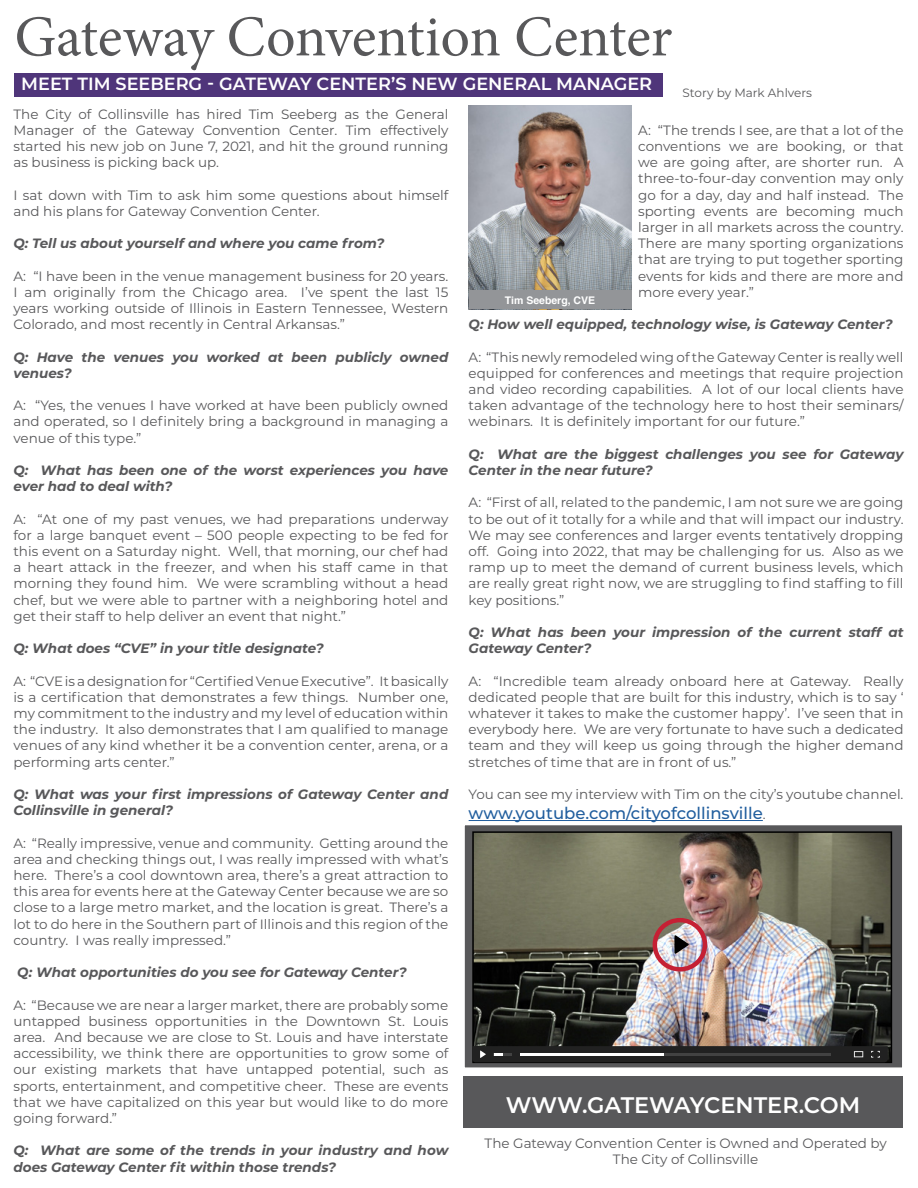
<style>
.page{position:relative;width:918px;height:1188px;background:#fff}
.page>*{position:absolute;margin:0;border:0;box-sizing:border-box;transform-origin:0 0}
.t1{font:57.9px "Minion Pro";letter-spacing:-.005em;color:#58585a}
.t2{font:600 22.5px "Montserrat";color:#fff}
.t3{font:600 17.7px "Montserrat";color:#fff}
.t4{font:500 16.5px "Montserrat";color:#215e9e}
.t5{font:13.5px/16.2px "Montserrat";color:#58585a;text-align:justify}
.t6{font:italic 700 13.5px/16.2px "Montserrat";color:#58585a}
.t7{font:12px "Montserrat";color:#58585a}
.t8{font:700 10.5px "Helvetica";color:#fff}
.s1{font-weight:400;font-size:13.5px;color:#58585a}
</style>
<div class="page">
<hr style="left:469px;top:820px;width:294px;height:1px;background:#215e9e">
<div style="left:15px;top:73px;width:648px;height:24px;background:#4f357a"></div>
<img style="left:469px;top:106px;width:162px;height:184px">
<div style="left:469px;top:290px;width:162px;height:19px;background:#939598"></div>
<div style="left:463px;top:824px;width:441px;height:245px;background:#58585a;border:2px solid #fff"></div>
<img style="left:475px;top:834px;width:414px;height:226px">
<div style="left:472px;top:831px;width:420px;height:232px;border:2px solid #000"></div>
<img style="left:653px;top:918px;width:54px;height:54px">
<svg style="left:472px;top:1046px;width:416px;height:16px;background:#353535"></svg>
<div style="left:463px;top:1076px;width:440px;height:52px;background:#58585a"></div>
<h1 class="t1" style="left:15px;top:-2px;width:659px">Gateway Convention Center</h1>
<p class="t5" style="left:14px;top:105px;width:436px">The City of Collinsville has hired Tim Seeberg as the General Manager of the Gateway Convention Center. Tim effectively started his new job on June 7, 2021, and hit the ground running as business is picking back up.</p>
<p class="t5" style="left:14px;top:186px;width:436px">I sat down with Tim to ask him some questions about himself and his plans for Gateway Convention Center.</p>
<p class="t6" style="left:14px;top:235px;width:372px">Q: Tell us about yourself and where you came from?</p>
<p class="t5" style="left:14px;top:267px;width:436px">A: “I have been in the venue management business for 20 years.<br>I am originally from the Chicago area. I’ve spent the last 15 years working outside of Illinois in Eastern Tennessee, Western Colorado, and most recently in Central Arkansas.”</p>
<p class="t6" style="left:14px;top:348px;width:436px">Q: Have the venues you worked at been publicly owned venues?</p>
<p class="t5" style="left:14px;top:397px;width:436px">A: “Yes, the venues I have worked at have been publicly owned and operated, so I definitely bring a background in managing a venue of this type.”</p>
<p class="t6" style="left:14px;top:462px;width:436px">Q: What has been one of the worst experiences you have ever had to deal with?</p>
<p class="t5" style="left:14px;top:510px;width:436px">A: “At one of my past venues, we had preparations underway for a large banquet event – 500 people expecting to be fed for this event on a Saturday night. Well, that morning, our chef had a heart attack in the freezer, and when his staff came in that morning they found him. We were scrambling without a head chef, but we were able to partner with a neighboring hotel and get their staff to help deliver an event that night.”</p>
<p class="t6" style="left:14px;top:640px;width:312px">Q: What does “CVE” in your title designate?</p>
<p class="t5" style="left:14px;top:672px;width:436px">A: “CVE is a designation for “Certified Venue Executive”. It basically is a certification that demonstrates a few things. Number one, my commitment to the industry and my level of education within the industry. It also demonstrates that I am qualified to manage venues of any kind whether it be a convention center, arena, or a performing arts center.”</p>
<p class="t6" style="left:14px;top:786px;width:436px">Q: What was your first impressions of Gateway Center and<br>Collinsville in general?</p>
<p class="t5" style="left:14px;top:834px;width:436px">A: “Really impressive, venue and community. Getting around the area and checking things out, I was really impressed with what’s here. There’s a cool downtown area, there’s a great attraction to this area for events here at the Gateway Center because we are so close to a large metro market, and the location is great. There’s a lot to do here in the Southern part of Illinois and this region of the country. I was really impressed.”</p>
<p class="t6" style="left:17px;top:964px;width:391px">Q: What opportunities do you see for Gateway Center?</p>
<p class="t5" style="left:14px;top:996px;width:436px">A: “Because we are near a larger market, there are probably some untapped business opportunities in the Downtown St. Louis area. And because we are close to St. Louis and have interstate accessibility, we think there are opportunities to grow some of our existing markets that have untapped potential, such as sports, entertainment, and competitive cheer. These are events that we have capitalized on this year but would like to do more going forward.”</p>
<p class="t6" style="left:14px;top:1142px;width:436px">Q: What are some of the trends in your industry and how does Gateway Center fit within those trends?</p>
<h3 class="t3" style="left:21px;top:72px;width:632px">MEET TIM SEEBERG - GATEWAY CENTER’S NEW GENERAL MANAGER</h3>
<p class="t7" style="left:683px;top:84px;width:131px">Story by Mark Ahlvers</p>
<p class="t5" style="left:638px;top:122px;width:267px">A: “The trends I see, are that a lot of the conventions we are booking, or that we are going after, are shorter run. A three-to-four-day convention may only go for a day, day and half instead. The sporting events are becoming much larger in all markets across the country.<br>There are many sporting organizations that are trying to put together sporting events for kids and there are more and more every year.”</p>
<p class="t6" style="left:469px;top:316px;width:426px">Q: How well equipped, technology wise, is Gateway Center?</p>
<p class="t5" style="left:469px;top:348px;width:436px">A: “This newly remodeled wing of the Gateway Center is really well equipped for conferences and meetings that require projection and video recording capabilities. A lot of our local clients have taken advantage of the technology here to host their seminars/ webinars. It is definitely important for our future.”</p>
<p class="t6" style="left:469px;top:445px;width:436px">Q: What are the biggest challenges you see for Gateway<br>Center in the near future?</p>
<p class="t5" style="left:469px;top:494px;width:436px">A: “First of all, related to the pandemic, I am not sure we are going to be out of it totally for a while and that will impact our industry.<br>We may see conferences and larger events tentatively dropping off. Going into 2022, that may be challenging for us. Also as we ramp up to meet the demand of current business levels, which are really great right now, we are struggling to find staffing to fill key positions.”</p>
<p class="t6" style="left:469px;top:624px;width:436px">Q: What has been your impression of the current staff at<br>Gateway Center?</p>
<p class="t5" style="left:469px;top:672px;width:436px">A: “Incredible team already onboard here at Gateway. Really dedicated people that are built for this industry, which is to say ‘ whatever it takes to make the customer happy’. I’ve seen that in everybody here. We are very fortunate to have such a dedicated team and they will keep us going through the higher demand stretches of time that are in front of us.”</p>
<p class="t5" style="left:469px;top:786px;width:436px">You can see my interview with Tim on the city’s youtube channel.</p>
<p class="t4" style="left:469px;top:801px;width:299px">www.youtube.com/cityofcollinsville<span class="s1">.</span></p>
<p class="t8" style="left:505px;top:291px;width:92px">Tim Seeberg, CVE</p>
<h2 class="t2" style="left:506px;top:1089px;width:356px">WWW.GATEWAYCENTER.COM</h2>
<p class="t5" style="left:485px;top:1135px;width:404px;text-align:center">The Gateway Convention Center is Owned and Operated by<br>The City of Collinsville</p>
</div>
